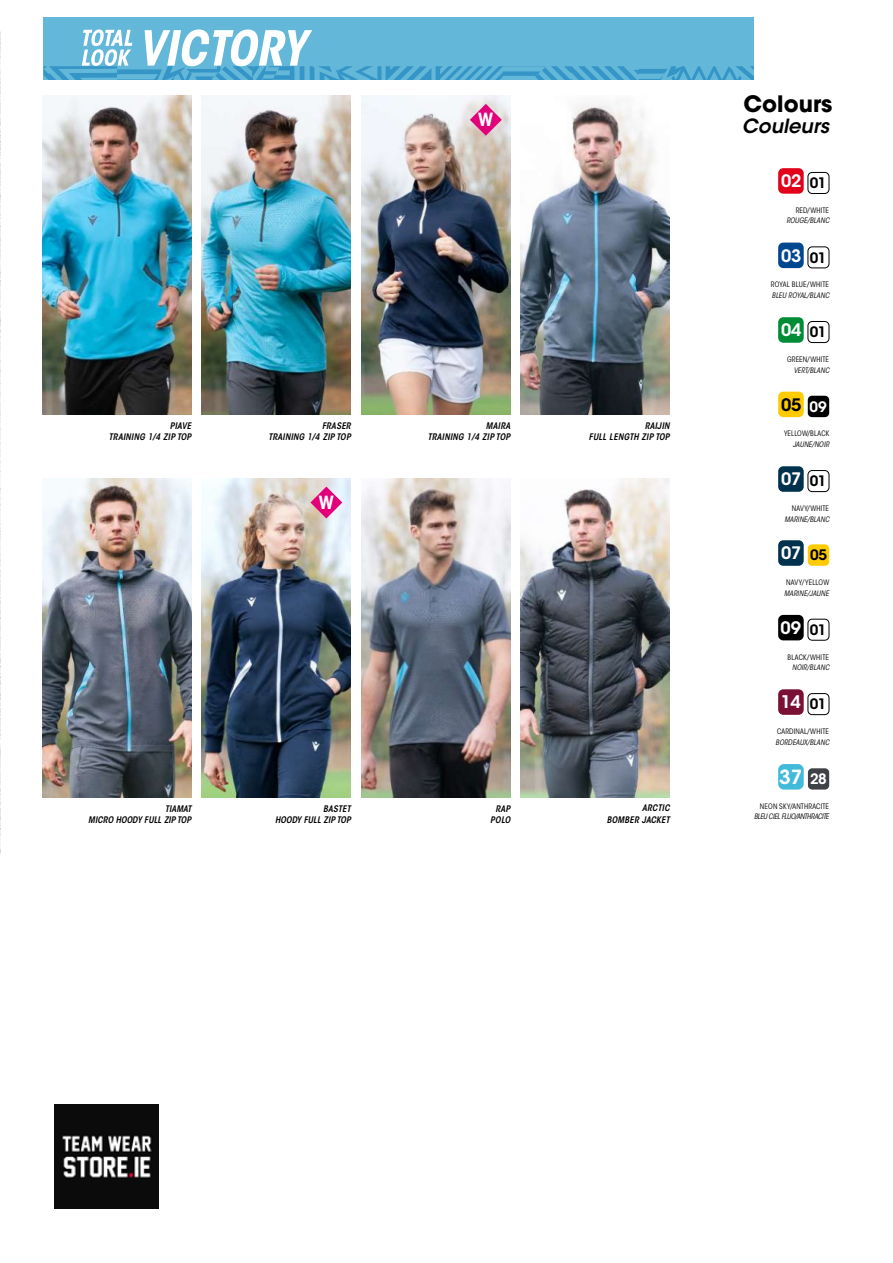
<style>
.page{position:relative;width:893px;height:1263px;background:#fff}
.page>*{position:absolute;margin:0;border:0;box-sizing:border-box;transform-origin:0 0}
.t1{font:700 22.5px "ITC Avant Garde Std";color:#000}
.t2{font:italic 600 19.5px "ITC Avant Garde Std";color:#000}
.t3{font:600 19.35px "ITC Avant Garde Std";color:#fff}
.t4{font:700 condensed 18px "ITC Avant Garde Std";color:#fff}
.t5{font:600 17.25px "ITC Avant Garde Std";color:#fff}
.t6{font:600 17.1px "ITC Avant Garde Std";color:#fff}
.t7{font:600 17.1px "ITC Avant Garde Std";color:#000}
.t8{font:italic 600 condensed 9px/10.5px "ITC Avant Garde Std";letter-spacing:.025em;color:#000;text-align:right}
.t9{font:condensed 7.5px "ITC Avant Garde Std";letter-spacing:.02em;color:#000}
.t10{font:italic condensed 7.5px "ITC Avant Garde Std";letter-spacing:.015em;color:#000}
.t11{font:italic condensed 7.5px "ITC Avant Garde Std";letter-spacing:-.04em;color:#000}
.s1{font-size:14.25px;color:#000}
.s2{font-size:14.4px;color:#fff}
.s3{font-size:14.4px;color:#000}
.s4{font-size:14.25px}
</style>
<div class="page">
<img style="left:54px;top:1104px;width:105px;height:105px">
<img style="left:43px;top:95px;width:148px;height:319px">
<img style="left:202px;top:95px;width:149px;height:319px">
<img style="left:361px;top:95px;width:149px;height:319px">
<img style="left:521px;top:103px;width:149px;height:311px">
<svg style="left:470px;top:104px;width:32px;height:32px"></svg>
<img style="left:43px;top:478px;width:148px;height:319px">
<img style="left:202px;top:478px;width:149px;height:319px">
<img style="left:361px;top:478px;width:149px;height:319px">
<img style="left:521px;top:478px;width:149px;height:319px">
<svg style="left:310px;top:487px;width:32px;height:31px"></svg>
<img style="left:0;top:32px;width:1px;height:823px">
<div style="left:778px;top:317px;width:26px;height:26px;background:#008d36;border-radius:5px"></div>
<div style="left:808px;top:321px;width:21px;height:22px;border:1px solid #000;border-radius:4px"></div>
<div style="left:778px;top:168px;width:26px;height:26px;background:#e2001a;border-radius:5px"></div>
<div style="left:808px;top:172px;width:21px;height:22px;border:1px solid #000;border-radius:4px"></div>
<div style="left:778px;top:243px;width:26px;height:25px;background:#004790;border-radius:5px"></div>
<div style="left:808px;top:247px;width:21px;height:21px;border:1px solid #000;border-radius:4px"></div>
<div style="left:778px;top:615px;width:26px;height:25px;background:#000;border-radius:5px"></div>
<div style="left:808px;top:619px;width:21px;height:21px;border:1px solid #000;border-radius:4px"></div>
<div style="left:778px;top:689px;width:26px;height:26px;background:#7a1035;border-radius:5px"></div>
<div style="left:808px;top:693px;width:21px;height:22px;border:1px solid #000;border-radius:4px"></div>
<div style="left:778px;top:392px;width:26px;height:25px;background:#fecb00;border-radius:5px"></div>
<div style="left:808px;top:396px;width:21px;height:21px;background:#000;border-radius:4px"></div>
<div style="left:778px;top:466px;width:26px;height:26px;background:#00314d;border-radius:5px"></div>
<div style="left:808px;top:470px;width:21px;height:22px;border:1px solid #000;border-radius:4px"></div>
<div style="left:778px;top:540px;width:26px;height:26px;background:#00314d;border-radius:5px"></div>
<div style="left:808px;top:544px;width:21px;height:22px;background:#fecb00;border-radius:4px"></div>
<div style="left:778px;top:764px;width:26px;height:25px;background:#42bada;border-radius:6px"></div>
<div style="left:808px;top:768px;width:21px;height:21px;background:#3e4146;border-radius:4px"></div>
<div style="left:44px;top:17px;width:710px;height:63px;background:#63b7d9"></div>
<svg style="left:44px;top:29px;width:710px;height:51px"></svg>
<h3 class="t4" style="left:478px;top:113px;width:16px">W</h3>
<p class="t8" style="left:109px;top:421px;width:84px">PIAVE<br>TRAINING 1/4 ZIP TOP</p>
<p class="t8" style="left:268px;top:421px;width:84px">FRASER<br>TRAINING 1/4 ZIP TOP</p>
<p class="t8" style="left:428px;top:421px;width:84px">MAIRA<br>TRAINING 1/4 ZIP TOP</p>
<p class="t8" style="left:589px;top:421px;width:82px">RAIJIN<br>FULL LENGTH ZIP TOP</p>
<h3 class="t4" style="left:319px;top:496px;width:16px">W</h3>
<p class="t8" style="left:88px;top:803px;width:105px">TIAMAT<br>MICRO HOODY FULL ZIP TOP</p>
<p class="t8" style="left:275px;top:803px;width:77px">BASTET<br>HOODY FULL ZIP TOP</p>
<p class="t8" style="left:490px;top:803px;width:21px;text-align:center">RAP<br>POLO</p>
<p class="t8" style="left:607px;top:801px;width:65px;line-height:12px">ARCTIC<br>BOMBER JACKET</p>
<h1 class="t1" style="left:744px;top:95px;width:90px">Colours</h1>
<h2 class="t2" style="left:742px;top:114px;width:89px">Couleurs</h2>
<h3 class="t6" style="left:781px;top:174px;width:47px">02 <span class="s1">01</span></h3>
<p class="t9" style="left:796px;top:207px;width:35px">RED/WHITE</p>
<p class="t10" style="left:786px;top:216px;width:44px">ROUGE/BLANC</p>
<h3 class="t6" style="left:781px;top:249px;width:47px">03 <span class="s1">01</span></h3>
<p class="t9" style="left:771px;top:282px;width:60px">ROYAL BLUE/WHITE</p>
<p class="t10" style="left:772px;top:291px;width:59px">BLEU ROYAL/BLANC</p>
<h3 class="t6" style="left:781px;top:323px;width:47px">04 <span class="s1">01</span></h3>
<p class="t9" style="left:787px;top:356px;width:44px">GREEN/WHITE</p>
<p class="t10" style="left:794px;top:365px;width:37px">VERT/BLANC</p>
<h3 class="t7" style="left:781px;top:398px;width:47px">05 <span class="s2">09</span></h3>
<p class="t9" style="left:784px;top:431px;width:47px">YELLOW/BLACK</p>
<p class="t10" style="left:793px;top:440px;width:38px">JAUNE/NOIR</p>
<h3 class="t6" style="left:781px;top:472px;width:47px">07 <span class="s1">01</span></h3>
<p class="t9" style="left:792px;top:505px;width:39px">NAVY/WHITE</p>
<p class="t10" style="left:785px;top:514px;width:46px">MARINE/BLANC</p>
<h3 class="t6" style="left:781px;top:546px;width:48px">07 <span class="s3">05</span></h3>
<p class="t9" style="left:786px;top:579px;width:45px">NAVY/YELLOW</p>
<p class="t10" style="left:784px;top:588px;width:47px">MARINE/JAUNE</p>
<h3 class="t6" style="left:781px;top:621px;width:47px">09 <span class="s1">01</span></h3>
<p class="t9" style="left:787px;top:654px;width:43px">BLACK/WHITE</p>
<p class="t10" style="left:792px;top:663px;width:39px">NOIR/BLANC</p>
<h3 class="t5" style="left:781px;top:695px;width:47px">14 <span class="s1">01</span></h3>
<p class="t9" style="left:777px;top:728px;width:54px">CARDINAL/WHITE</p>
<p class="t10" style="left:775px;top:737px;width:55px">BORDEAUX/BLANC</p>
<h3 class="t3" style="left:779px;top:769px;width:49px">37 <span class="s4">28</span></h3>
<p class="t9" style="left:760px;top:803px;width:71px">NEON SKY/ANTHRACITE</p>
<p class="t11" style="left:754px;top:812px;width:77px">BLEU CIEL FLUO/ANTHRACITE</p>
</div>
